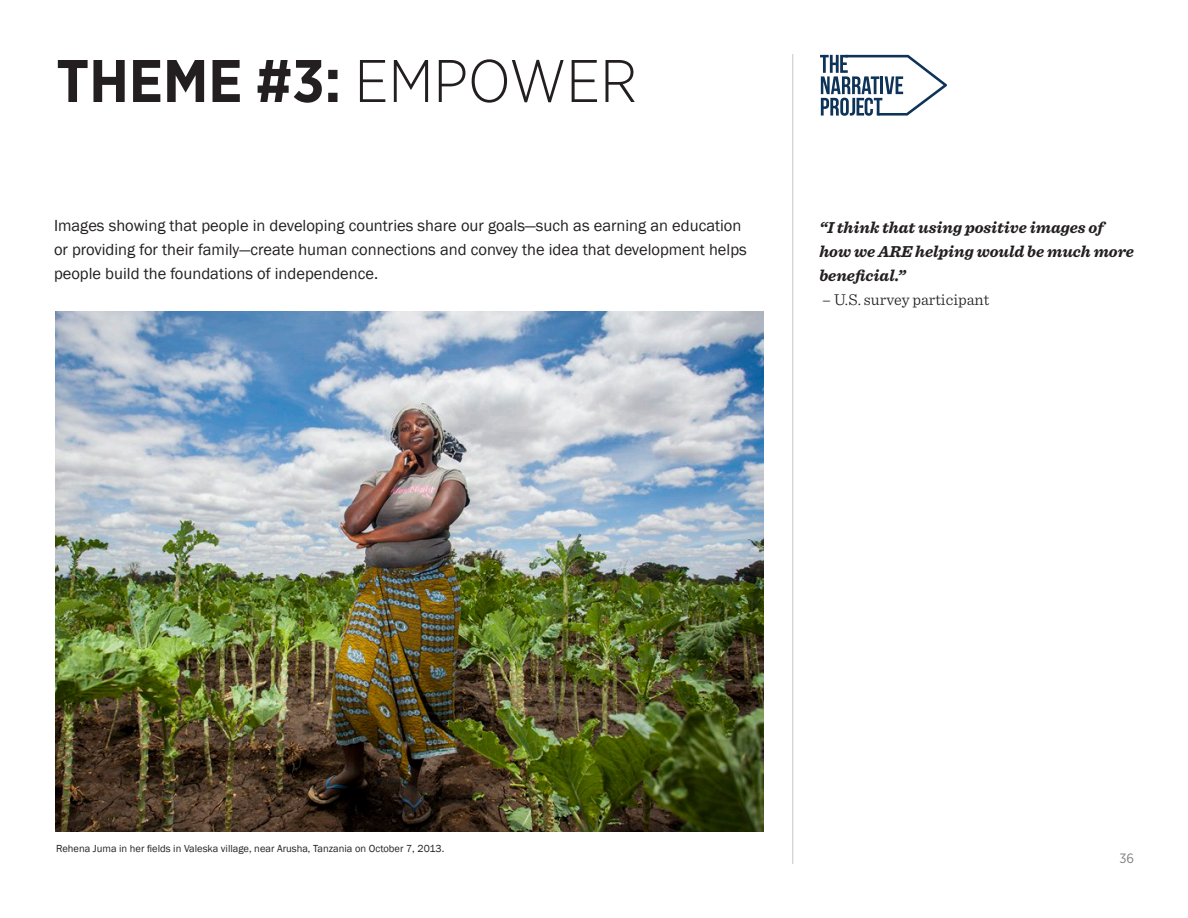
<style>
.page{position:relative;width:1188px;height:918px;background:#fff}
.page>*{position:absolute;margin:0;border:0;box-sizing:border-box;transform-origin:0 0}
.t1{font:700 60px "Gotham Narrow";color:#231f20}
.t2{font:16.5px/24px "Franklin Gothic";color:#231f20}
.t3{font:italic 700 16.5px/24px "Sentinel";color:#231f20}
.t4{font:300 16.5px "Sentinel";color:#231f20}
.t5{font:13.5px "Gotham Narrow";color:#7f8080}
.t6{font:10.5px "Franklin Gothic";color:#231f20}
.s1{font-weight:300}
</style>
<div class="page">
<hr style="left:792px;top:54px;width:1px;height:810px;background:#cccccb">
<svg style="left:820px;top:55px;width:127px;height:61px"></svg>
<img style="left:55px;top:311px;width:709px;height:521px">
<p class="t1" style="left:56px;top:44px;width:583px">THEME #3: <span class="s1">EMPOWER</span></p>
<p class="t2" style="left:54px;top:214px;width:694px">Images showing that people in developing countries share our goals—such as earning an education or providing for their family—create human connections and convey the idea that development helps people build the foundations of independence.</p>
<p class="t3" style="left:819px;top:215px;width:316px">“I think that using positive images of how we ARE helping would be much more beneficial.”</p>
<p class="t4" style="left:822px;top:287px;width:169px">– U.S. survey participant</p>
<p class="t6" style="left:56px;top:842px;width:390px">Rehena Juma in her fields in Valeska village, near Arusha, Tanzania on October 7, 2013.</p>
<p class="t5" style="left:1119px;top:850px;width:16px">36</p>
</div>
